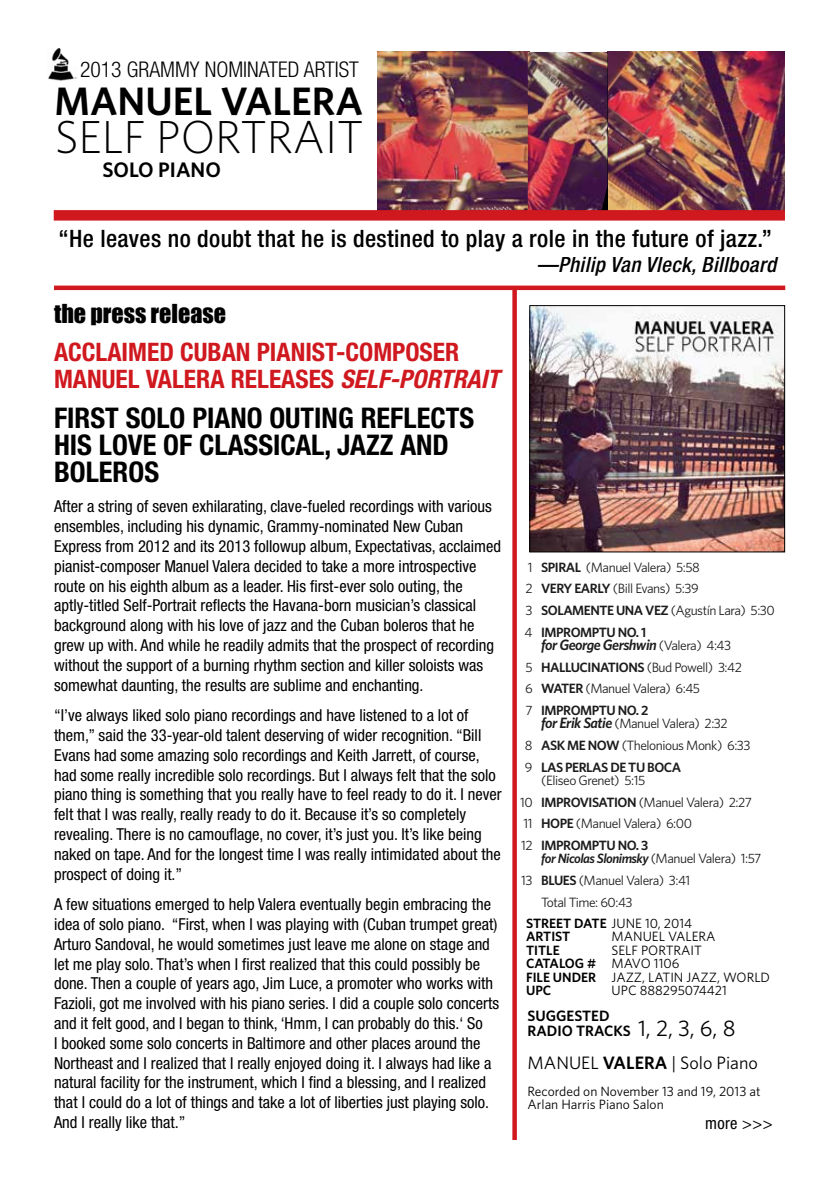
<style>
.page{position:relative;width:839px;height:1188px;background:#fff}
.page>*{position:absolute;margin:0;border:0;box-sizing:border-box;transform-origin:0 0}
.t1{font:300 46.35px "Whitney";color:#000}
.t2{font:600 39.75px "Whitney";color:#000}
.t3{font:700 condensed 28.5px/27px "Helvetica Neue";color:#000}
.t4{font:700 condensed 25.5px/27px "Helvetica Neue";color:#d0181f}
.t5{font:500 condensed 24px "Helvetica Neue";letter-spacing:.015em;color:#000}
.t6{font:24px "Impact";color:#000}
.t7{font:300 condensed 21.6px "Helvetica Neue";color:#000}
.t8{font:italic 500 condensed 21px "Helvetica Neue";letter-spacing:.02em;color:#000}
.t9{font:600 21px "Whitney";color:#000}
.t10{font:18px "Whitney";color:#000}
.t11{font:condensed 16.5px/19.8px "Helvetica Neue";color:#000}
.t12{font:600 15px/15px "Whitney";color:#000}
.t13{font:italic 600 15px "Whitney";letter-spacing:-.035em;color:#1c1c1c}
.t14{font:13.5px/21.6px "Whitney";letter-spacing:-.035em;color:#1c1c1c}
.t15{font:13.5px/13.5px "Whitney";color:#000}
.t16{font:italic 600 13.5px "Whitney";letter-spacing:-.035em;color:#1c1c1c}
.t17{font:600 13.5px/13.5px "Whitney";color:#000}
.s1{font-style:italic}
.s2{font-weight:600}
.s3{font-weight:400;font-style:normal;font-size:13.5px}
.s4{font-weight:600;font-style:italic;font-size:15px}
.s5{font-weight:400;font-style:normal}
.s6{font-weight:400}
.s7{font-weight:400;font-size:22.5px}
</style>
<div class="page">
<img style="left:378px;top:52px;width:149px;height:158px">
<img style="left:607px;top:52px;width:177px;height:158px">
<img style="left:527px;top:52px;width:80px;height:158px">
<img style="left:531px;top:307px;width:252px;height:243px">
<div style="left:529px;top:305px;width:256px;height:247px;border:1px solid #000"></div>
<div style="left:54px;top:210px;width:731px;height:11px;background:#d0181f"></div>
<div style="left:512px;top:289px;width:5px;height:851px;background:#d0181f"></div>
<img style="left:48px;top:49px;width:29px;height:32px">
<hr style="left:54px;top:286px;width:731px;height:4px;background:#d0181f">
<h3 class="t7" style="left:80px;top:57px;width:280px">2013 GRAMMY NOMINATED ARTIST</h3>
<h2 class="t2" style="left:54px;top:77px;width:310px">MANUEL VALERA</h2>
<h1 class="t1" style="left:55px;top:110px;width:310px">SELF PORTRAIT</h1>
<p class="t9" style="left:102px;top:157px;width:120px">SOLO PIANO</p>
<h3 class="t5" style="left:59px;top:224px;width:715px">“He leaves no doubt that he is destined to play a role in the future of jazz.”</h3>
<p class="t8" style="left:536px;top:252px;width:241px">—Philip Van Vleck, Billboard</p>
<h3 class="t6" style="left:54px;top:295px;width:173px">the press release</h3>
<h3 class="t4" style="left:54px;top:338px;width:447px">ACCLAIMED CUBAN PIANIST-COMPOSER<br>MANUEL VALERA RELEASES <span class="s1">SELF-PORTRAIT</span></h3>
<h3 class="t3" style="left:54px;top:404px;width:421px">FIRST SOLO PIANO OUTING REFLECTS<br>HIS LOVE OF CLASSICAL, JAZZ AND<br>BOLEROS</h3>
<p class="t11" style="left:54px;top:497px;width:448px">After a string of seven exhilarating, clave-fueled recordings with various ensembles, including his dynamic, Grammy-nominated New Cuban Express from 2012 and its 2013 followup album, Expectativas, acclaimed pianist-composer Manuel Valera decided to take a more introspective route on his eighth album as a leader. His first-ever solo outing, the aptly-titled Self-Portrait reflects the Havana-born musician’s classical background along with his love of jazz and the Cuban boleros that he grew up with. And while he readily admits that the prospect of recording without the support of a burning rhythm section and killer soloists was somewhat daunting, the results are sublime and enchanting.</p>
<p class="t11" style="left:54px;top:705px;width:449px">“I’ve always liked solo piano recordings and have listened to a lot of them,” said the 33-year-old talent deserving of wider recognition. “Bill Evans had some amazing solo recordings and Keith Jarrett, of course, had some really incredible solo recordings. But I always felt that the solo piano thing is something that you really have to feel ready to do it. I never felt that I was really, really ready to do it. Because it’s so completely revealing. There is no camouflage, no cover, it’s just you. It’s like being naked on tape. And for the longest time I was really intimidated about the prospect of doing it.”</p>
<p class="t11" style="left:54px;top:894px;width:446px">A few situations emerged to help Valera eventually begin embracing the idea of solo piano. “First, when I was playing with (Cuban trumpet great)<br>Arturo Sandoval, he would sometimes just leave me alone on stage and let me play solo. That’s when I first realized that this could possibly be done. Then a couple of years ago, Jim Luce, a promoter who works with Fazioli, got me involved with his piano series. I did a couple solo concerts and it felt good, and I began to think, ‘Hmm, I can probably do this.‘ So<br>I booked some solo concerts in Baltimore and other places around the Northeast and I realized that I really enjoyed doing it. I always had like a natural facility for the instrument, which I find a blessing, and I realized that I could do a lot of things and take a lot of liberties just playing solo.<br>And I really like that.”</p>
<p class="t14" style="left:524px;top:556px;width:252px">1 <span class="s2">SPIRAL</span> (Manuel Valera) 5:58<br>2 <span class="s2">VERY EARLY</span> (Bill Evans) 5:39<br>3 <span class="s2">SOLAMENTE UNA VEZ</span> (Agustín Lara) 5:30<br>4 <span class="s2">IMPROMPTU NO. 1</span></p>
<p class="t13" style="left:541px;top:636px;width:191px">for George Gershwin <span class="s3">(Valera) 4:43</span></p>
<p class="t14" style="left:525px;top:656px;width:218px">5 <span class="s2">HALLUCINATIONS</span> (Bud Powell) 3:42<br>6 <span class="s2">WATER</span> (Manuel Valera) 6:45<br>7 <span class="s2">IMPROMPTU NO. 2</span></p>
<p class="t14" style="left:525px;top:713px;width:227px;text-indent:16px"><span class="s4">for Erik Satie</span> (Manuel Valera) 2:32<br>8 <span class="s2">ASK ME NOW</span> (Thelonious Monk) 6:33<br>9 <span class="s2">LAS PERLAS DE TU BOCA</span></p>
<p class="t14" style="left:520px;top:769px;width:233px;text-indent:21px">(Eliseo Grenet) 5:15<br>10 <span class="s2">IMPROVISATION</span> (Manuel Valera) 2:27<br>11 <span class="s2">HOPE</span> (Manuel Valera) 6:00<br>12 <span class="s2">IMPROMPTU NO. 3</span></p>
<p class="t16" style="left:541px;top:851px;width:222px">for Nicolas Slonimsky <span class="s5">(Manuel Valera) 1:57</span></p>
<p class="t14" style="left:521px;top:869px;width:170px">13 <span class="s2">BLUES</span> (Manuel Valera) 3:41</p>
<p class="t14" style="left:541px;top:891px;width:93px">Total Time: 60:43</p>
<p class="t17" style="left:526px;top:916px;width:168px">STREET DATE <span class="s6">JUNE 10, 2014<br></span>ARTIST</p>
<p class="t15" style="left:611px;top:929px;width:105px">MANUEL VALERA</p>
<p class="t15" style="left:526px;top:943px;width:245px;text-indent:85px">SELF PORTRAIT<br><span class="s2">CATALOG #</span> MAVO 1106<br><span class="s2">FILE UNDER</span> JAZZ, LATIN JAZZ, WORLD<br><span class="s2">UPC</span></p>
<p class="t17" style="left:526px;top:943px;width:35px">TITLE</p>
<p class="t15" style="left:611px;top:983px;width:117px">UPC 888295074421</p>
<p class="t12" style="left:527px;top:1008px;width:209px">SUGGESTED<br>RADIO TRACKS <span class="s7">1, 2, 3, 6, 8</span></p>
<p class="t10" style="left:527px;top:1052px;width:232px">MANUEL <span class="s2">VALERA</span> | Solo Piano</p>
<p class="t15" style="left:527px;top:1084px;width:234px">Recorded on November 13 and 19, 2013 at<br>Arlan Harris Piano Salon</p>
<p class="t11" style="left:705px;top:1113px;width:69px">more &gt;&gt;&gt;</p>
</div>
